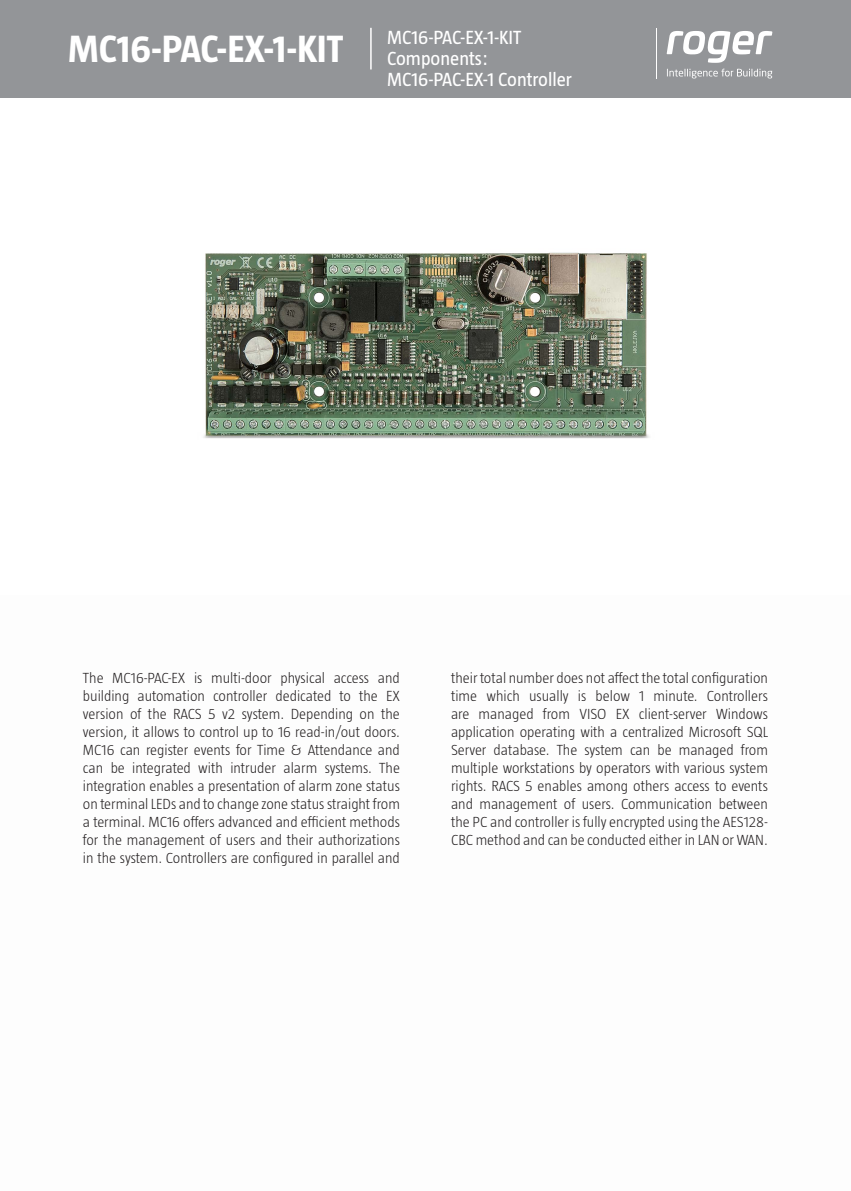
<style>
.page{position:relative;width:851px;height:1191px;background:#fff}
.page>*{position:absolute;margin:0;border:0;box-sizing:border-box;transform-origin:0 0}
.t1{font:700 39px "Taz";color:#fff}
.t2{font:19.5px/21px "Taz";color:#fff}
.t3{font:300 15px/18px "Taz";color:#231f20;text-align:justify}
</style>
<div class="page">
<div style="left:0;top:0;width:850px;height:98px;background:#939598"></div>
<hr style="left:655px;top:28px;width:1px;height:51px;background:#fff">
<svg style="left:667px;top:69px;width:105px;height:9px"></svg>
<svg style="left:666px;top:31px;width:106px;height:32px"></svg>
<img style="left:203px;top:252px;width:446px;height:187px">
<hr style="left:370px;top:28px;width:1px;height:41px;background:#fff">
<h1 class="t1" style="left:68px;top:27px;width:276px">MC16-PAC-EX-1-KIT</h1>
<h2 class="t2" style="left:387px;top:26px;width:186px">MC16-PAC-EX-1-KIT<br>Components:<br>MC16-PAC-EX-1 Controller</h2>
<p class="t3" style="left:83px;top:668px;width:318px">The MC16-PAC-EX is multi-door physical access and building automation controller dedicated to the EX version of the RACS 5 v2 system. Depending on the version, it allows to control up to 16 read-in/out doors.<br>MC16 can register events for Time &amp; Attendance and can be integrated with intruder alarm systems. The integration enables a presentation of alarm zone status on terminal LEDs and to change zone status straight from a terminal. MC16 offers advanced and efficient methods for the management of users and their authorizations in the system. Controllers are configured in parallel and</p>
<p class="t3" style="left:451px;top:668px;width:318px">their total number does not affect the total configuration time which usually is below 1 minute. Controllers are managed from VISO EX client-server Windows application operating with a centralized Microsoft SQL Server database. The system can be managed from multiple workstations by operators with various system rights. RACS 5 enables among others access to events and management of users. Communication between the PC and controller is fully encrypted using the AES128- CBC method and can be conducted either in LAN or WAN.</p>
</div>
